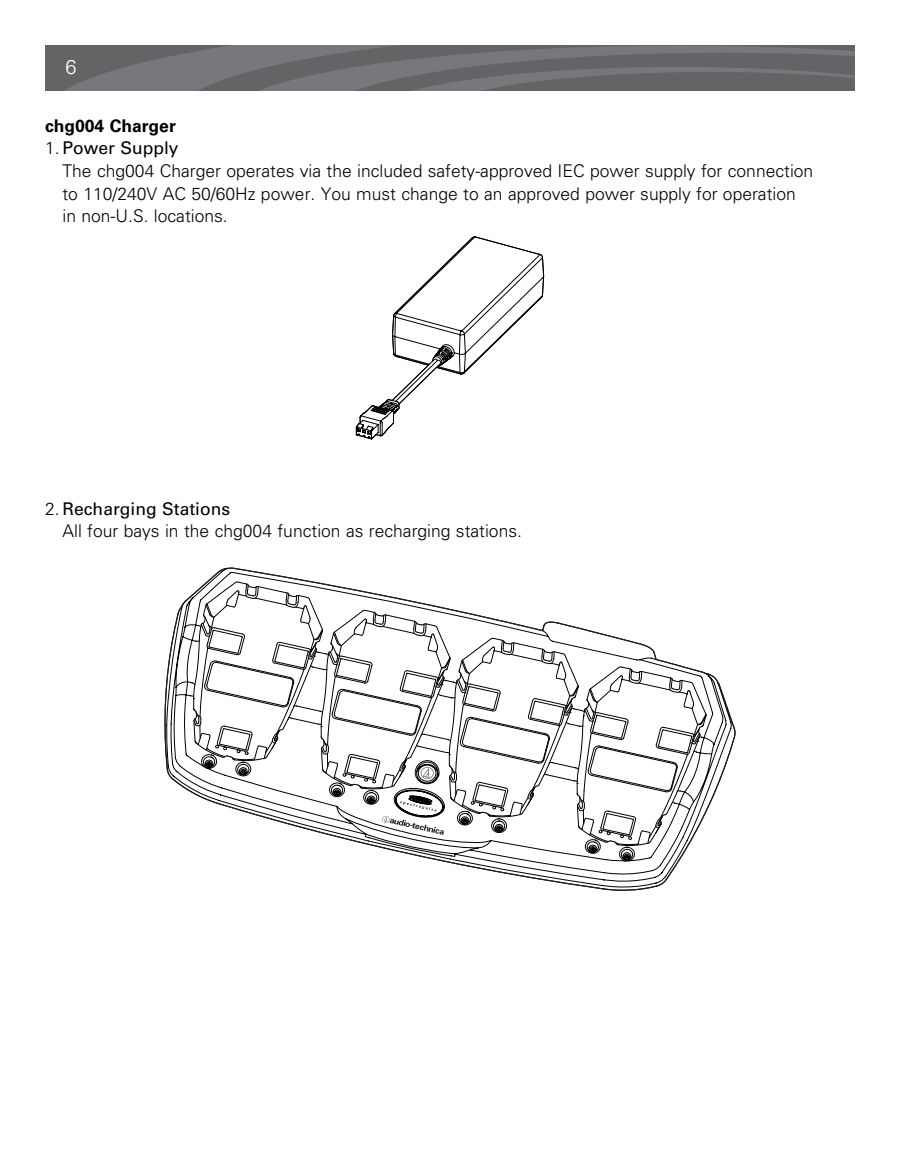
<style>
.page{position:relative;width:900px;height:1170px;background:#fff}
.page>*{position:absolute;margin:0;border:0;box-sizing:border-box;transform-origin:0 0}
.t1{font:300 20px "Univers LT Std";color:#fff}
.t2{font:300 17.5px/22.5px "Univers LT Std";color:#000}
.t3{font:700 17.5px "Univers LT Std";color:#000}
.s1{font-weight:400}
</style>
<div class="page">
<svg style="left:45px;top:45px;width:810px;height:45px;background:#6b6c6e"></svg>
<svg style="left:164px;top:567px;width:572px;height:324px"></svg>
<svg style="left:356px;top:236px;width:188px;height:204px"></svg>
<p class="t1" style="left:66px;top:55px;width:13px">6</p>
<p class="t3" style="left:45px;top:116px;width:132px">chg004 Charger</p>
<p class="t2" style="left:62px;top:137px;width:752px;text-indent:-18px">1. <span class="s1">Power Supply<br></span>The chg004 Charger operates via the included safety-approved IEC power supply for connection to 110/240V AC 50/60Hz power. You must change to an approved power supply for operation in non-U.S. locations.</p>
<p class="t2" style="left:62px;top:497px;width:461px;text-indent:-18px">2. <span class="s1">Recharging Stations<br></span>All four bays in the chg004 function as recharging stations.</p>
</div>
